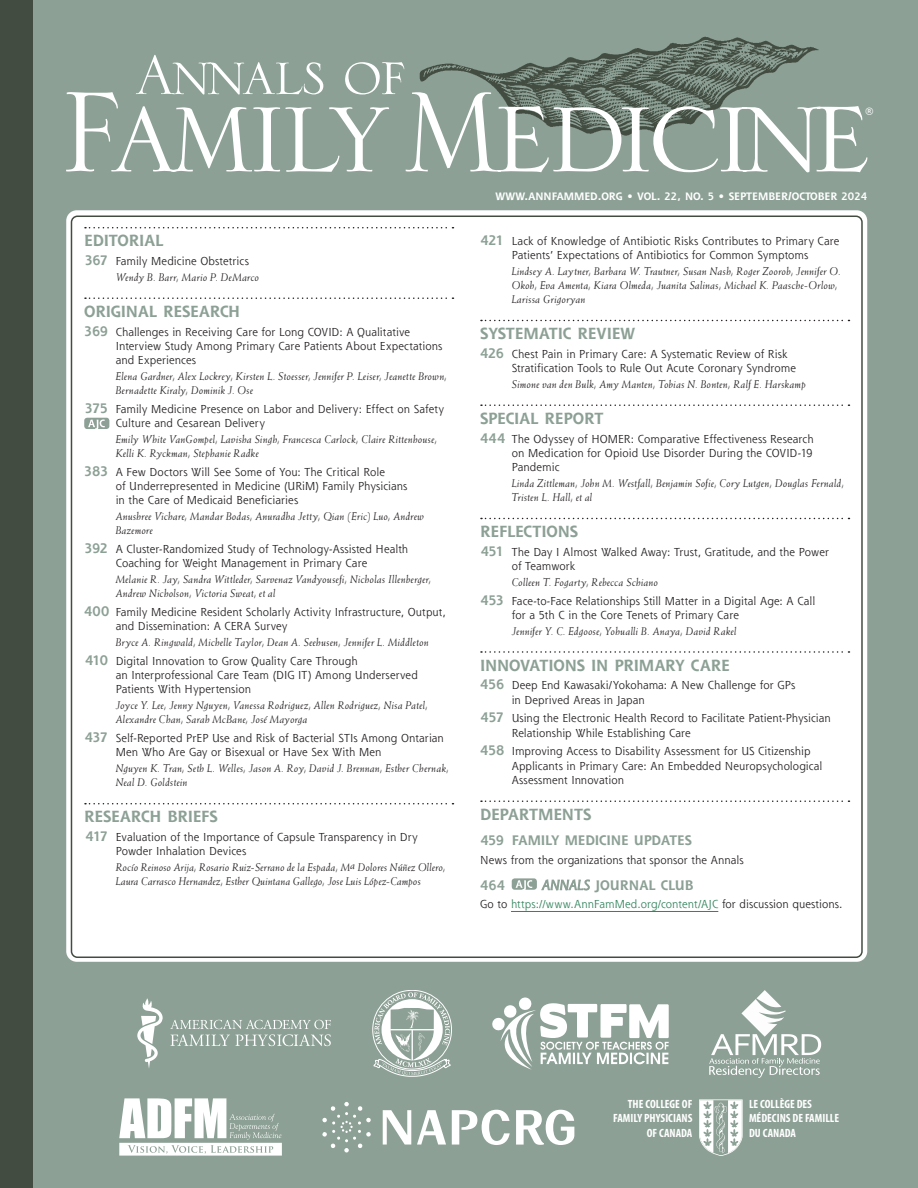
<style>
.page{position:relative;width:918px;height:1188px;background:#fff}
.page>*{position:absolute;margin:0;border:0;box-sizing:border-box;transform-origin:0 0}
.t1{font:700 15.75px "Shannon Std";letter-spacing:-.01em;color:#8ca095}
.t2{font:700 15.75px "Shannon Std";color:#fff}
.t3{font:700 13.5px "Shannon Std";letter-spacing:-.005em;color:#8ca095}
.t4{font:700 condensed 12px/14.5px "Myriad Pro";color:#fff}
.t5{font:11.25px/14.2px "Shannon Std";letter-spacing:.005em;color:#231f20}
.t6{font:italic 11.25px/14.2px "Weiss Std";letter-spacing:.02em;color:#231f20}
.t7{font:11.25px "Shannon Std";letter-spacing:.01em;color:#32845d}
.t8{font:700 10.5px "Shannon Std";color:#fff}
.s1{font-weight:700;font-size:13.5px;color:#8ca095}
.s2{font-weight:400;font-style:italic}
.s3{color:#231f20}
</style>
<div class="page">
<div style="left:9px;top:0;width:909px;height:1188px;background:#8ca095"></div>
<div style="left:0;top:0;width:33px;height:1188px;background:#434c40"></div>
<div style="left:66px;top:210px;width:801px;height:752px;background:#fff;border-radius:10px"></div>
<img style="left:419px;top:36px;width:400px;height:56px">
<svg style="left:139px;top:55px;width:265px;height:37px"></svg>
<svg style="left:66px;top:92px;width:801px;height:80px"></svg>
<svg style="left:373px;top:992px;width:78px;height:85px"></svg>
<svg style="left:492px;top:998px;width:177px;height:72px"></svg>
<svg style="left:137px;top:998px;width:26px;height:70px"></svg>
<svg style="left:170px;top:1020px;width:161px;height:26px"></svg>
<svg style="left:709px;top:1034px;width:112px;height:43px"></svg>
<img style="left:756px;top:990px;width:18px;height:9px">
<img style="left:741px;top:999px;width:45px;height:38px">
<svg style="left:119px;top:1098px;width:163px;height:58px"></svg>
<svg style="left:699px;top:1099px;width:44px;height:57px"></svg>
<svg style="left:322px;top:1102px;width:49px;height:51px"></svg>
<svg style="left:383px;top:1110px;width:28px;height:35px"></svg>
<svg style="left:417px;top:1110px;width:29px;height:35px"></svg>
<svg style="left:452px;top:1110px;width:58px;height:35px"></svg>
<svg style="left:516px;top:1110px;width:58px;height:35px"></svg>
<svg style="left:85px;top:227px;width:368px;height:1px"></svg>
<svg style="left:85px;top:297px;width:368px;height:2px"></svg>
<svg style="left:85px;top:803px;width:368px;height:1px"></svg>
<svg style="left:481px;top:320px;width:368px;height:1px"></svg>
<svg style="left:481px;top:404px;width:368px;height:2px"></svg>
<svg style="left:481px;top:518px;width:368px;height:1px"></svg>
<svg style="left:481px;top:651px;width:368px;height:2px"></svg>
<svg style="left:481px;top:800px;width:368px;height:2px"></svg>
<hr style="left:511px;top:911px;width:207px;height:1px;background:#32845d">
<svg style="left:512px;top:878px;width:25px;height:12px"></svg>
<svg style="left:84px;top:418px;width:25px;height:11px"></svg>
<h1 class="t1" style="left:84px;top:231px;width:81px">EDITORIAL</h1>
<p class="t5" style="left:85px;top:254px;width:166px"><span class="s1">367</span> Family Medicine Obstetrics</p>
<p class="t6" style="left:116px;top:270px;width:145px">Wendy B. Barr; Mario P. DeMarco</p>
<h1 class="t1" style="left:84px;top:302px;width:157px">ORIGINAL RESEARCH</h1>
<p class="t5" style="left:116px;top:324px;width:328px;text-indent:-31px"><span class="s1">369</span> Challenges in Receiving Care for Long COVID: A Qualitative<br>Interview Study Among Primary Care Patients About Expectations and Experiences</p>
<p class="t6" style="left:116px;top:369px;width:333px">Elena Gardner; Alex Lockrey; Kirsten L. Stoesser; Jennifer P. Leiser; Jeanette Brown;<br>Bernadette Kiraly; Dominik J. Ose</p>
<p class="t5" style="left:116px;top:402px;width:330px;text-indent:-31px"><span class="s1">375</span> Family Medicine Presence on Labor and Delivery: Effect on Safety<br>Culture and Cesarean Delivery</p>
<p class="t6" style="left:116px;top:432px;width:323px">Emily White VanGompel; Lavisha Singh; Francesca Carlock; Claire Rittenhouse;<br>Kelli K. Ryckman; Stephanie Radke</p>
<p class="t5" style="left:116px;top:465px;width:293px;text-indent:-32px"><span class="s1">383</span> A Few Doctors Will See Some of You: The Critical Role<br>of Underrepresented in Medicine (URiM) Family Physicians in the Care of Medicaid Beneficiaries</p>
<p class="t6" style="left:116px;top:509px;width:310px">Anushree Vichare; Mandar Bodas; Anuradha Jetty; Qian (Eric) Luo; Andrew<br>Bazemore</p>
<p class="t5" style="left:116px;top:542px;width:294px;text-indent:-31px"><span class="s1">392</span> A Cluster-Randomized Study of Technology-Assisted Health<br>Coaching for Weight Management in Primary Care</p>
<p class="t6" style="left:116px;top:572px;width:317px">Melanie R. Jay; Sandra Wittleder; Sarvenaz Vandyousefi; Nicholas Illenberger;<br>Andrew Nicholson; Victoria Sweat; et al</p>
<p class="t5" style="left:116px;top:605px;width:332px;text-indent:-32px"><span class="s1">400</span> Family Medicine Resident Scholarly Activity Infrastructure, Output, and Dissemination: A CERA Survey</p>
<p class="t6" style="left:116px;top:635px;width:315px">Bryce A. Ringwald; Michelle Taylor; Dean A. Seehusen; Jennifer L. Middleton</p>
<p class="t5" style="left:116px;top:654px;width:304px;text-indent:-31px"><span class="s1">410</span> Digital Innovation to Grow Quality Care Through<br>an Interprofessional Care Team (DIG IT) Among Underserved<br>Patients With Hypertension</p>
<p class="t6" style="left:116px;top:698px;width:314px">Joyce Y. Lee; Jenny Nguyen; Vanessa Rodriguez; Allen Rodriguez; Nisa Patel;<br>Alexandre Chan; Sarah McBane; José Mayorga</p>
<p class="t5" style="left:116px;top:731px;width:330px;text-indent:-31px"><span class="s1">437</span> Self-Reported PrEP Use and Risk of Bacterial STIs Among Ontarian<br>Men Who Are Gay or Bisexual or Have Sex With Men</p>
<p class="t6" style="left:116px;top:761px;width:335px">Nguyen K. Tran; Seth L. Welles; Jason A. Roy; David J. Brennan; Esther Chernak;<br>Neal D. Goldstein</p>
<h1 class="t1" style="left:84px;top:807px;width:135px">RESEARCH BRIEFS</h1>
<p class="t5" style="left:116px;top:830px;width:304px;text-indent:-30px"><span class="s1">417</span> Evaluation of the Importance of Capsule Transparency in Dry<br>Powder Inhalation Devices</p>
<p class="t6" style="left:116px;top:860px;width:332px">Rocío Reinoso Arija; Rosario Ruiz-Serrano de la Espada; Ma Dolores Núñez Ollero;<br>Laura Carrasco Hernandez; Esther Quintana Gallego; Jose Luis López-Campos</p>
<h1 class="t2" style="left:865px;top:103px;width:9px">®</h1>
<p class="t8" style="left:496px;top:190px;width:373px">WWW.ANNFAMMED.ORG • VOL. 22, NO. 5 • SEPTEMBER/OCTOBER 2024</p>
<p class="t5" style="left:480px;top:233px;width:361px;text-align:center"><span class="s1">421</span> Lack of Knowledge of Antibiotic Risks Contributes to Primary Care<br>Patients’ Expectations of Antibiotics for Common Symptoms</p>
<p class="t6" style="left:512px;top:264px;width:331px">Lindsey A. Laytner; Barbara W. Trautner; Susan Nash; Roger Zoorob; Jennifer O.<br>Okoh; Eva Amenta; Kiara Olmeda; Juanita Salinas; Michael K. Paasche-Orlow;<br>Larissa Grigoryan</p>
<h1 class="t1" style="left:480px;top:324px;width:157px">SYSTEMATIC REVIEW</h1>
<p class="t5" style="left:512px;top:347px;width:286px;text-indent:-31px"><span class="s1">426</span> Chest Pain in Primary Care: A Systematic Review of Risk<br>Stratification Tools to Rule Out Acute Coronary Syndrome</p>
<p class="t6" style="left:512px;top:377px;width:296px">Simone van den Bulk; Amy Manten; Tobias N. Bonten; Ralf E. Harskamp</p>
<h1 class="t1" style="left:480px;top:409px;width:125px">SPECIAL REPORT</h1>
<p class="t5" style="left:512px;top:431px;width:303px;text-align:justify;text-indent:-32px"><span class="s1">444</span> The Odyssey of HOMER: Comparative Effectiveness Research on Medication for Opioid Use Disorder During the COVID-19<br>Pandemic</p>
<p class="t6" style="left:512px;top:476px;width:334px">Linda Zittleman; John M. Westfall; Benjamin Sofie; Cory Lutgen; Douglas Fernald;<br>Tristen L. Hall; et al</p>
<h1 class="t1" style="left:480px;top:522px;width:99px">REFLECTIONS</h1>
<p class="t5" style="left:512px;top:545px;width:319px;text-indent:-31px"><span class="s1">451</span> The Day I Almost Walked Away: Trust, Gratitude, and the Power of Teamwork</p>
<p class="t6" style="left:512px;top:575px;width:148px">Colleen T. Fogarty; Rebecca Schiano</p>
<p class="t5" style="left:512px;top:593px;width:305px;text-indent:-31px"><span class="s1">453</span> Face-to-Face Relationships Still Matter in a Digital Age: A Call for a 5th C in the Core Tenets of Primary Care</p>
<p class="t6" style="left:512px;top:624px;width:226px">Jennifer Y. C. Edgoose; Yohualli B. Anaya; David Rakel</p>
<h1 class="t1" style="left:480px;top:655px;width:251px">INNOVATIONS IN PRIMARY CARE</h1>
<p class="t5" style="left:512px;top:678px;width:285px;text-indent:-32px"><span class="s1">456</span> Deep End Kawasaki/Yokohama: A New Challenge for GPs in Deprived Areas in Japan</p>
<p class="t5" style="left:512px;top:711px;width:321px;text-indent:-31px"><span class="s1">457</span> Using the Electronic Health Record to Facilitate Patient-Physician<br>Relationship While Establishing Care</p>
<p class="t5" style="left:512px;top:744px;width:312px;text-indent:-32px"><span class="s1">458</span> Improving Access to Disability Assessment for US Citizenship<br>Applicants in Primary Care: An Embedded Neuropsychological<br>Assessment Innovation</p>
<h1 class="t1" style="left:480px;top:805px;width:113px">DEPARTMENTS</h1>
<p class="t3" style="left:480px;top:832px;width:213px">459 FAMILY MEDICINE UPDATES</p>
<p class="t5" style="left:480px;top:853px;width:265px">News from the organizations that sponsor the Annals</p>
<p class="t3" style="left:480px;top:877px;width:26px">464</p>
<p class="t3" style="left:542px;top:877px;width:153px"><span class="s2">ANNALS</span> JOURNAL CLUB</p>
<p class="t7" style="left:480px;top:897px;width:364px"><span class="s3">Go to</span> https://www.AnnFamMed.org/content/AJC <span class="s3">for discussion questions.</span></p>
<p class="t4" style="left:613px;top:1096px;width:81px;text-align:right">THE COLLEGE OF<br>FAMILY PHYSICIANS<br>OF CANADA</p>
<p class="t4" style="left:749px;top:1096px;width:92px">LE COLLÈGE DES<br>MÉDECINS DE FAMILLE<br>DU CANADA</p>
</div>
